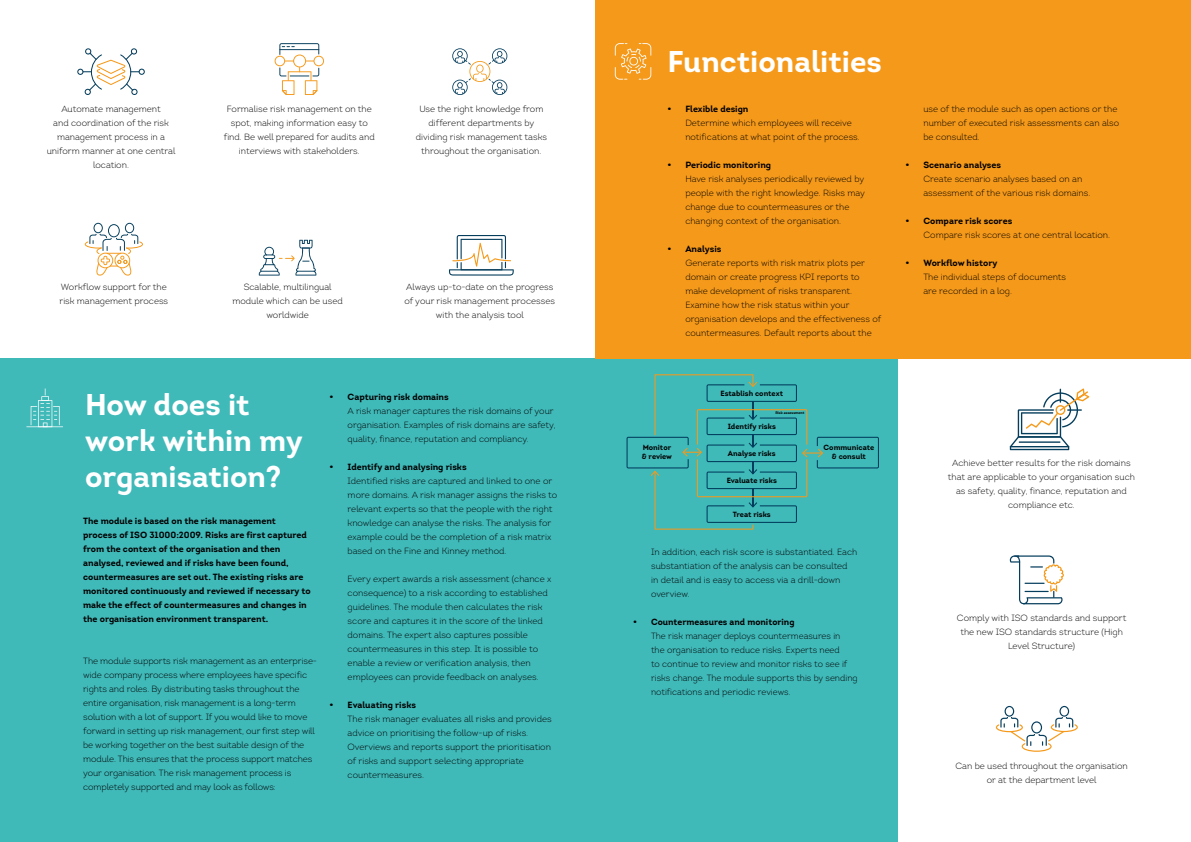
<style>
.page{position:relative;width:1191px;height:842px;background:#fff}
.page>*{position:absolute;margin:0;border:0;box-sizing:border-box;transform-origin:0 0}
.t1{font:700 30px/36px "Intro";color:#fff}
.t2{font:300 9px/14px "Intro";color:#000}
.t3{font:700 9px/14px "Intro";color:#000}
.t4{font:700 7.5px/9px "Intro";color:#000;text-align:center}
.t5{font:700 3.7px "Intro";color:#000}
</style>
<div class="page">
<div style="left:0;top:358px;width:897px;height:484px;background:#40b9b9"></div>
<div style="left:595px;top:0;width:596px;height:358px;background:#f5991a"></div>
<svg style="left:77px;top:48px;width:68px;height:47px"></svg>
<svg style="left:449px;top:235px;width:65px;height:41px"></svg>
<svg style="left:452px;top:48px;width:55px;height:47px"></svg>
<svg style="left:274px;top:43px;width:50px;height:52px"></svg>
<svg style="left:259px;top:240px;width:57px;height:36px"></svg>
<hr style="left:26px;top:426px;width:37px;height:1px;background:#fff">
<svg style="left:31px;top:388px;width:29px;height:39px"></svg>
<svg style="left:1009px;top:555px;width:54px;height:49px"></svg>
<svg style="left:996px;top:706px;width:81px;height:46px"></svg>
<svg style="left:1009px;top:388px;width:80px;height:62px"></svg>
<svg style="left:615px;top:43px;width:36px;height:37px"></svg>
<hr style="left:802px;top:452px;width:20px;height:2px;background:#f5991a">
<svg style="left:817px;top:437px;width:62px;height:31px"></svg>
<svg style="left:626px;top:374px;width:181px;height:156px"></svg>
<svg style="left:85px;top:223px;width:58px;height:53px"></svg>
<p class="t2" style="left:47px;top:102px;width:130px;text-align:center">Automate management<br>and coordination of the risk management process in a uniform manner at one central location.</p>
<p class="t2" style="left:224px;top:102px;width:152px;text-align:center">Formalise risk management on the spot, making information easy to find. Be well prepared for audits and interviews with stakeholders.</p>
<p class="t2" style="left:416px;top:102px;width:133px;text-align:center">Use the right knowledge from different departments by dividing risk management tasks throughout the organisation.</p>
<p class="t2" style="left:59px;top:280px;width:110px">Workflow support for the risk management process</p>
<p class="t2" style="left:232px;top:280px;width:112px;text-align:center">Scalable, multilingual module which can be used worldwide</p>
<p class="t2" style="left:404px;top:280px;width:152px;text-align:center">Always up-to-date on the progress of your risk management processes with the analysis tool</p>
<h1 class="t1" style="left:85px;top:386px;width:219px">How does it work within my organisation?</h1>
<p class="t3" style="left:83px;top:514px;width:229px">The module is based on the risk management process of ISO 31000:2009. Risks are first captured from the context of the organisation and then analysed, reviewed and if risks have been found, countermeasures are set out. The existing risks are monitored continuously and reviewed if necessary to make the effect of countermeasures and changes in the organisation environment transparent.</p>
<p class="t2" style="left:83px;top:654px;width:235px">The module supports risk management as an enterprise&shy;wide company process where employees have specific rights and roles. By distributing tasks throughout the entire organisation, risk management is a long-term solution with a lot of support. If you would like to move forward in setting up risk management, our first step will be working together on the best suitable design of the module. This ensures that the process support matches your organisation. The risk management process is completely supported and may look as follows:</p>
<p class="t3" style="left:330px;top:390px;width:121px">• Capturing risk domains</p>
<p class="t2" style="left:348px;top:404px;width:210px">A risk manager captures the risk domains of your organisation. Examples of risk domains are safety, quality, finance, reputation and compliancy.</p>
<p class="t3" style="left:330px;top:460px;width:138px">• Identify and analysing risks</p>
<p class="t2" style="left:348px;top:474px;width:211px">Identified risks are captured and linked to one or more domains. A risk manager assigns the risks to relevant experts so that the people with the right knowledge can analyse the risks. The analysis for example could be the completion of a risk matrix based on the Fine and Kinney method.</p>
<p class="t2" style="left:348px;top:572px;width:205px">Every expert awards a risk assessment (chance x consequence) to a risk according to established guidelines. The module then calculates the risk score and captures it in the score of the linked domains. The expert also captures possible countermeasures in this step. It is possible to enable a review or verification analysis, then employees can provide feedback on analyses.</p>
<p class="t3" style="left:330px;top:698px;width:88px">• Evaluating risks</p>
<p class="t2" style="left:348px;top:712px;width:206px">The risk manager evaluates all risks and provides advice on prioritising the follow-up of risks.<br>Overviews and reports support the prioritisation of risks and support selecting appropriate countermeasures.</p>
<h1 class="t1" style="left:667px;top:43px;width:216px">Functionalities</h1>
<p class="t3" style="left:667px;top:102px;width:83px">• Flexible design</p>
<p class="t2" style="left:685px;top:116px;width:176px">Determine which employees will receive notifications at what point of the process.</p>
<p class="t3" style="left:667px;top:158px;width:105px">• Periodic monitoring</p>
<p class="t2" style="left:685px;top:172px;width:181px">Have risk analyses periodically reviewed by people with the right knowledge. Risks may change due to countermeasures or the changing context of the organisation.</p>
<p class="t3" style="left:667px;top:242px;width:56px">• Analysis</p>
<p class="t2" style="left:685px;top:256px;width:197px">Generate reports with risk matrix plots per domain or create progress KPI reports to make development of risks transparent.<br>Examine how the risk status within your organisation develops and the effectiveness of countermeasures. Default reports about the</p>
<p class="t4" style="left:642px;top:443px;width:32px;text-align:left">Monitor &amp; review</p>
<p class="t4" style="left:720px;top:389px;width:64px">Establish context</p>
<p class="t5" style="left:775px;top:411px;width:31px">Risk assessment</p>
<p class="t4" style="left:727px;top:422px;width:50px">Identify risks</p>
<p class="t4" style="left:728px;top:449px;width:49px">Analyse risks</p>
<p class="t4" style="left:823px;top:443px;width:52px">Communicate &amp; consult</p>
<p class="t4" style="left:726px;top:476px;width:52px">Evaluate risks</p>
<p class="t4" style="left:732px;top:510px;width:40px">Treat risks</p>
<p class="t2" style="left:651px;top:545px;width:208px">In addition, each risk score is substantiated. Each substantiation of the analysis can be consulted<br>in detail and is easy to access via a drill-down overview.</p>
<p class="t3" style="left:633px;top:615px;width:163px">• Countermeasures and monitoring</p>
<p class="t2" style="left:651px;top:629px;width:208px">The risk manager deploys countermeasures in<br>the organisation to reduce risks. Experts need<br>to continue to review and monitor risks to see if risks change. The module supports this by sending notifications and periodic reviews.</p>
<p class="t2" style="left:923px;top:102px;width:197px">use of the module such as open actions or the number of executed risk assessments can also be consulted.</p>
<p class="t3" style="left:905px;top:158px;width:97px">• Scenario analyses</p>
<p class="t2" style="left:923px;top:172px;width:168px">Create scenario analyses based on an assessment of the various risk domains.</p>
<p class="t3" style="left:905px;top:214px;width:108px">• Compare risk scores</p>
<p class="t2" style="left:923px;top:228px;width:188px">Compare risk scores at one central location.</p>
<p class="t3" style="left:905px;top:256px;width:94px">• Workflow history</p>
<p class="t2" style="left:923px;top:270px;width:144px">The individual steps of documents are recorded in a log.</p>
<p class="t2" style="left:948px;top:456px;width:188px;text-align:center">Achieve better results for the risk domains that are applicable to your organisation such as safety, quality, finance, reputation and compliance etc.</p>
<p class="t2" style="left:957px;top:611px;width:171px;text-align:center">Comply with ISO standards and support the new ISO standards structure (High<br>Level Structure)</p>
<p class="t2" style="left:955px;top:758px;width:174px;text-align:center">Can be used throughout the organisation or at the department level</p>
</div>
